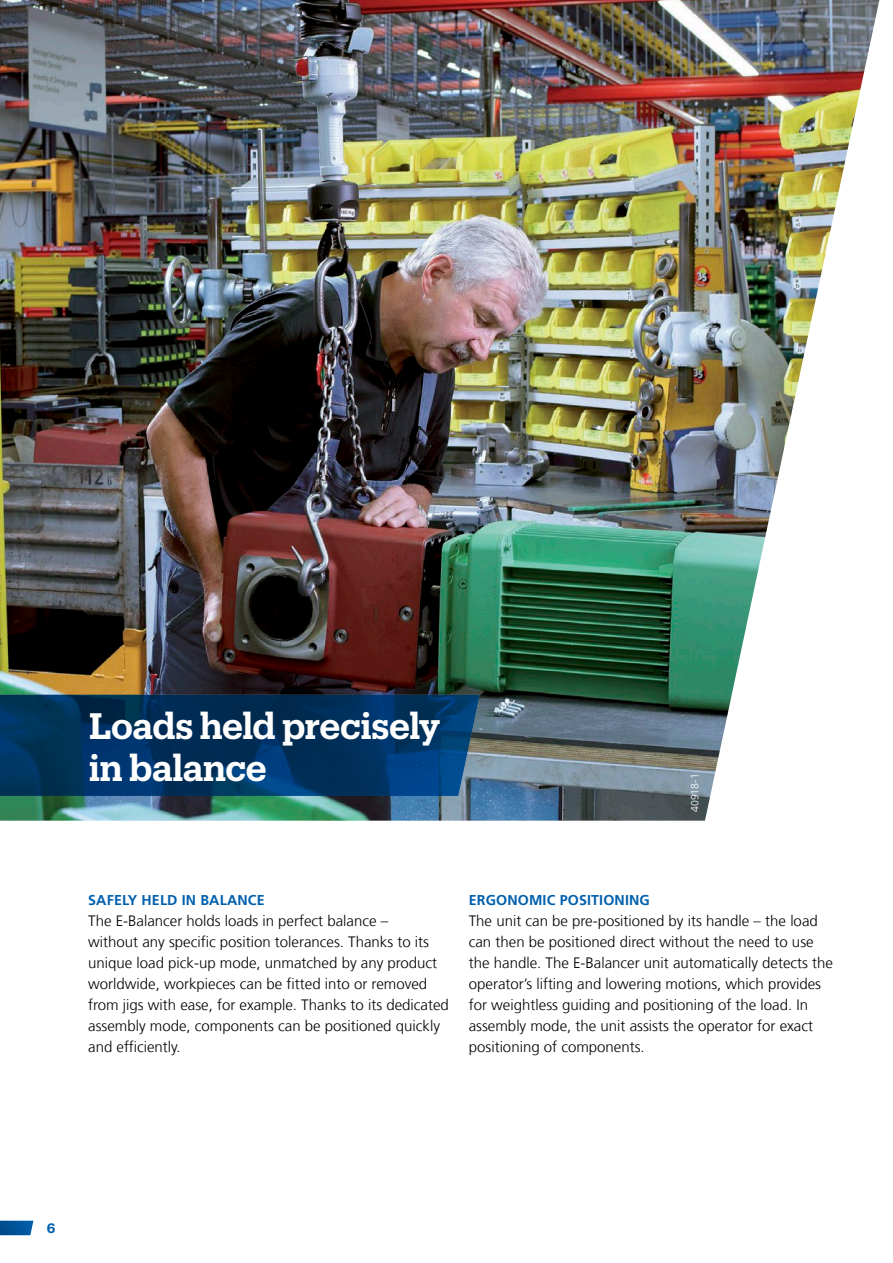
<style>
.page{position:relative;width:893px;height:1263px;background:#fff}
.page>*{position:absolute;margin:0;border:0;box-sizing:border-box;transform-origin:0 0}
.t1{font:600 36px/42px "Produkt";letter-spacing:-.015em;color:#fff}
.t2{font:300 15px/21px "Frutiger LT Com";color:#000}
.t3{font:700 14.25px "Frutiger LT Com";letter-spacing:.01em;color:#0060ae}
.t4{font:600 13.5px "Produkt";color:#0060ae}
.t5{font:300 10.5px "Frutiger LT Com";color:#fff}
</style>
<div class="page">
<img style="left:0;top:0;width:879px;height:821px">
<svg style="left:0;top:695px;width:480px;height:101px;background:#013461"></svg>
<svg style="left:0;top:1221px;width:33px;height:14px"></svg>
<h1 class="t1" style="left:89px;top:703px;width:353px">Loads held precisely in balance</h1>
<p class="t5" style="left:689px;top:812px;width:40px;rotate:-90deg">40918-1</p>
<p class="t3" style="left:88px;top:891px;width:178px">SAFELY H ELD IN BALANCE</p>
<p class="t2" style="left:88px;top:910px;width:362px">The E-Balancer holds loads in perfect balance –<br>without any specific position tolerances. Thanks to its unique load pick-up mode, unmatched by any product worldwide, workpieces can be fitted into or removed from jigs with ease, for example. Thanks to its dedicated assembly mode, components can be positioned quickly and efficiently.</p>
<p class="t3" style="left:469px;top:891px;width:183px">ERGONOMIC POSITIONING</p>
<p class="t2" style="left:469px;top:910px;width:366px">The unit can be pre-positioned by its handle – the load can then be positioned direct without the need to use the handle. The E-Balancer unit automatically detects the operator’s lifting and lowering motions, which provides for weightless guiding and positioning of the load. In assembly mode, the unit assists the operator for exact positioning of components.</p>
<p class="t4" style="left:47px;top:1218px;width:10px">6</p>
</div>
